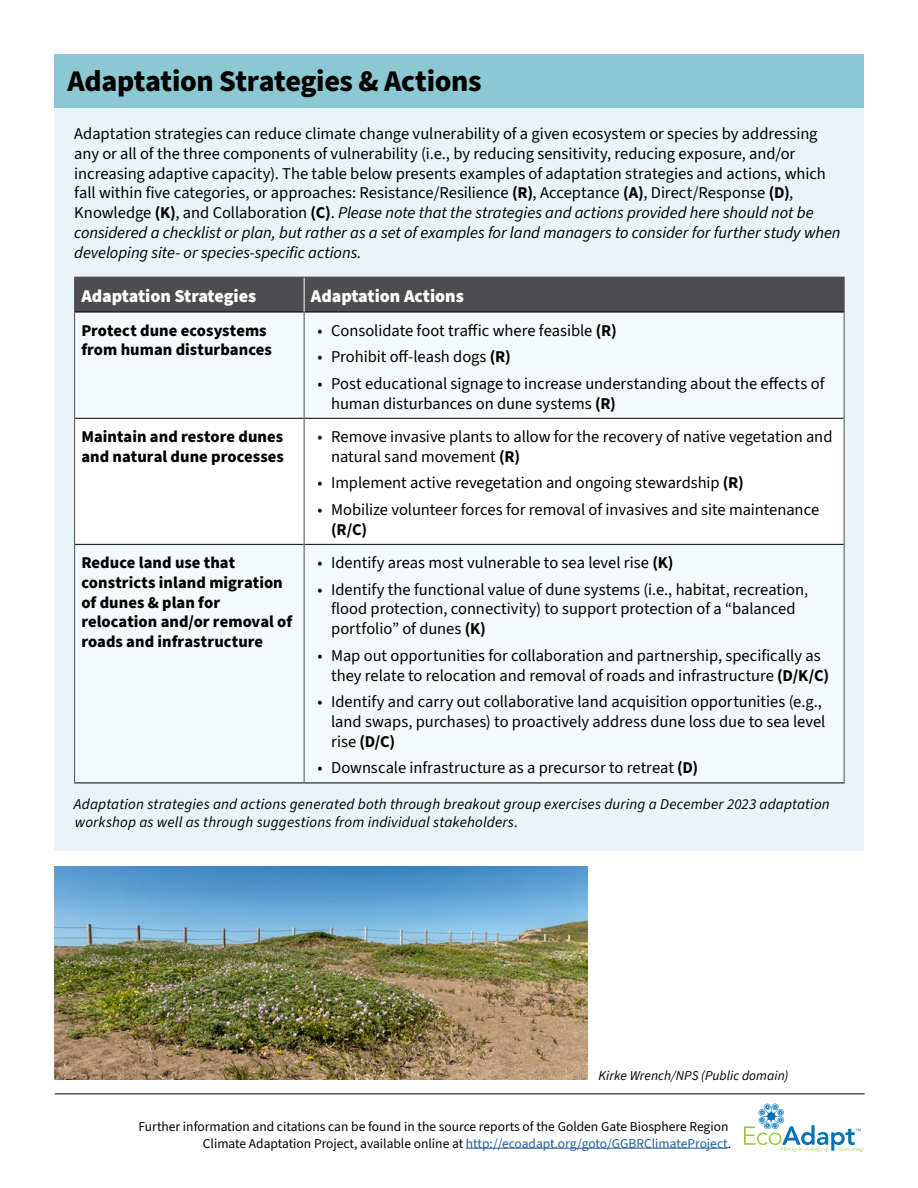
<style>
.page{position:relative;width:918px;height:1188px;background:#fff}
.page>*{position:absolute;margin:0;border:0;box-sizing:border-box;transform-origin:0 0}
.t1{font:800 30px "Source Sans 3";letter-spacing:-.015em;color:#000}
.t2{font:900 18px "Source Sans 3";color:#fff}
.Body_Copy{font:16.5px/19.8px "Source Sans 3";color:#000}
.table_not_bullets{font:800 16.5px/19.8px "Source Sans 3";letter-spacing:.005em;color:#000}
.Body_Copy-2{font:italic 15px/18px "Source Sans 3";letter-spacing:.01em;color:#000}
.t3{font:13.5px/16.2px "Source Sans 3";color:#000;text-align:right}
.Photo_Credit{font:italic 13.5px "Source Sans 3";letter-spacing:.005em;color:#000}
.s1{font-weight:700}
.s2{font-style:italic}
.s3{color:#215e9e}
</style>
<div class="page">
<hr style="left:466px;top:1148px;width:262px;height:1px;background:#215e9e">
<svg style="left:744px;top:1104px;width:120px;height:48px"></svg>
<hr style="left:55px;top:1094px;width:810px;height:1px;background:#000">
<div style="left:54px;top:108px;width:810px;height:742px;background:#e8f4f6"></div>
<div style="left:54px;top:54px;width:810px;height:54px;background:#8cc8d1"></div>
<div style="left:75px;top:278px;width:769px;height:34px;background:#4d4d4f"></div>
<div style="left:75px;top:313px;width:769px;height:105px;background:#f4f9fa"></div>
<div style="left:75px;top:419px;width:769px;height:125px;background:#fff"></div>
<div style="left:75px;top:545px;width:769px;height:238px;background:#f4f9fa"></div>
<hr style="left:75px;top:312px;width:229px;height:1px;background:#000">
<hr style="left:304px;top:312px;width:540px;height:1px;background:#000">
<hr style="left:75px;top:418px;width:229px;height:1px;background:#000">
<hr style="left:304px;top:418px;width:540px;height:1px;background:#000">
<hr style="left:75px;top:544px;width:229px;height:1px;background:#000">
<hr style="left:304px;top:544px;width:540px;height:1px;background:#000">
<hr style="left:74px;top:783px;width:230px;height:1px;background:#000">
<hr style="left:304px;top:783px;width:540px;height:1px;background:#000">
<hr style="left:304px;top:312px;width:1px;height:106px;background:#4d4d4f">
<hr style="left:304px;top:418px;width:1px;height:126px;background:#4d4d4f">
<hr style="left:304px;top:544px;width:1px;height:239px;background:#4d4d4f">
<hr style="left:304px;top:277px;width:1px;height:35px;background:#fff">
<hr style="left:74px;top:277px;width:230px;height:1px;background:#4d4d4f">
<hr style="left:74px;top:277px;width:1px;height:35px;background:#4d4d4f">
<hr style="left:304px;top:277px;width:540px;height:1px;background:#4d4d4f">
<hr style="left:844px;top:277px;width:1px;height:35px;background:#4d4d4f">
<hr style="left:74px;top:312px;width:1px;height:106px;background:#4d4d4f">
<hr style="left:844px;top:312px;width:1px;height:106px;background:#4d4d4f">
<hr style="left:74px;top:418px;width:1px;height:126px;background:#4d4d4f">
<hr style="left:844px;top:418px;width:1px;height:126px;background:#4d4d4f">
<hr style="left:74px;top:544px;width:1px;height:239px;background:#4d4d4f">
<hr style="left:844px;top:544px;width:1px;height:239px;background:#4d4d4f">
<img style="left:54px;top:866px;width:534px;height:214px">
<h2 class="t1" style="left:68px;top:61px;width:415px">Adaptation Strategies &amp; Actions</h2>
<p class="Body_Copy" style="left:74px;top:124px;width:768px">Adaptation strategies can reduce climate change vulnerability of a given ecosystem or species by addressing any or all of the three components of vulnerability (i.e., by reducing sensitivity, reducing exposure, and/or increasing adaptive capacity). The table below presents examples of adaptation strategies and actions, which fall within five categories, or approaches: Resistance/Resilience <span class="s1">(R)</span>, Acceptance <span class="s1">(A)</span>, Direct/Response <span class="s1">(D)</span>, Knowledge <span class="s1">(K)</span>, and Collaboration <span class="s1">(C)</span>. <span class="s2">Please note that the strategies and actions provided here should not be considered a checklist or plan, but rather as a set of examples for land managers to consider for further study when developing site- or species-specific actions.</span></p>
<p class="t2" style="left:81px;top:284px;width:176px">Adaptation Strategies</p>
<p class="t2" style="left:311px;top:284px;width:155px">Adaptation Actions</p>
<p class="table_not_bullets" style="left:81px;top:320px;width:192px">Protect dune ecosystems from human disturbances</p>
<p class="Body_Copy" style="left:318px;top:320px;width:301px">• Consolidate foot traffic where feasible <span class="s1">(R)</span></p>
<p class="Body_Copy" style="left:318px;top:347px;width:195px">• Prohibit off-leash dogs <span class="s1">(R)</span></p>
<p class="Body_Copy" style="left:331px;top:373px;width:495px;text-indent:-14px">• Post educational signage to increase understanding about the effects of human disturbances on dune systems <span class="s1">(R)</span></p>
<p class="table_not_bullets" style="left:81px;top:426px;width:204px">Maintain and restore dunes and natural dune processes</p>
<p class="Body_Copy" style="left:331px;top:427px;width:503px;text-indent:-14px">• Remove invasive plants to allow for the recovery of native vegetation and natural sand movement <span class="s1">(R)</span></p>
<p class="Body_Copy" style="left:318px;top:473px;width:428px">• Implement active revegetation and ongoing stewardship <span class="s1">(R)</span></p>
<p class="Body_Copy" style="left:331px;top:499px;width:490px;text-indent:-14px">• Mobilize volunteer forces for removal of invasives and site maintenance <span class="s1">(R/C)</span></p>
<p class="table_not_bullets" style="left:81px;top:553px;width:212px">Reduce land use that constricts inland migration of dunes &amp; plan for relocation and/or removal of roads and infrastructure</p>
<p class="Body_Copy" style="left:318px;top:553px;width:357px">• Identify areas most vulnerable to sea level rise <span class="s1">(K)</span></p>
<p class="Body_Copy" style="left:331px;top:579px;width:479px;text-indent:-14px">• Identify the functional value of dune systems (i.e., habitat, recreation, flood protection, connectivity) to support protection of a “balanced portfolio” of dunes <span class="s1">(K)</span></p>
<p class="Body_Copy" style="left:331px;top:645px;width:500px;text-indent:-14px">• Map out opportunities for collaboration and partnership, specifically as they relate to relocation and removal of roads and infrastructure <span class="s1">(D/K/C)</span></p>
<p class="Body_Copy" style="left:331px;top:692px;width:496px;text-indent:-14px">• Identify and carry out collaborative land acquisition opportunities (e.g., land swaps, purchases) to proactively address dune loss due to sea level rise <span class="s1">(D/C)</span></p>
<p class="Body_Copy" style="left:318px;top:758px;width:382px">• Downscale infrastructure as a precursor to retreat <span class="s1">(D)</span></p>
<p class="Body_Copy-2" style="left:74px;top:795px;width:757px">Adaptation strategies and actions generated both through breakout group exercises during a December 2023 adaptation workshop as well as through suggestions from individual stakeholders.</p>
<p class="Photo_Credit" style="left:598px;top:1067px;width:191px">Kirke Wrench/NPS (Public domain)</p>
<p class="t3" style="left:139px;top:1119px;width:594px">Further information and citations can be found in the source reports of the Golden Gate Biosphere Region<br>Climate Adaptation Project, available online at <span class="s3">http://ecoadapt.org/goto/GGBRClimateProject</span>.</p>
</div>
